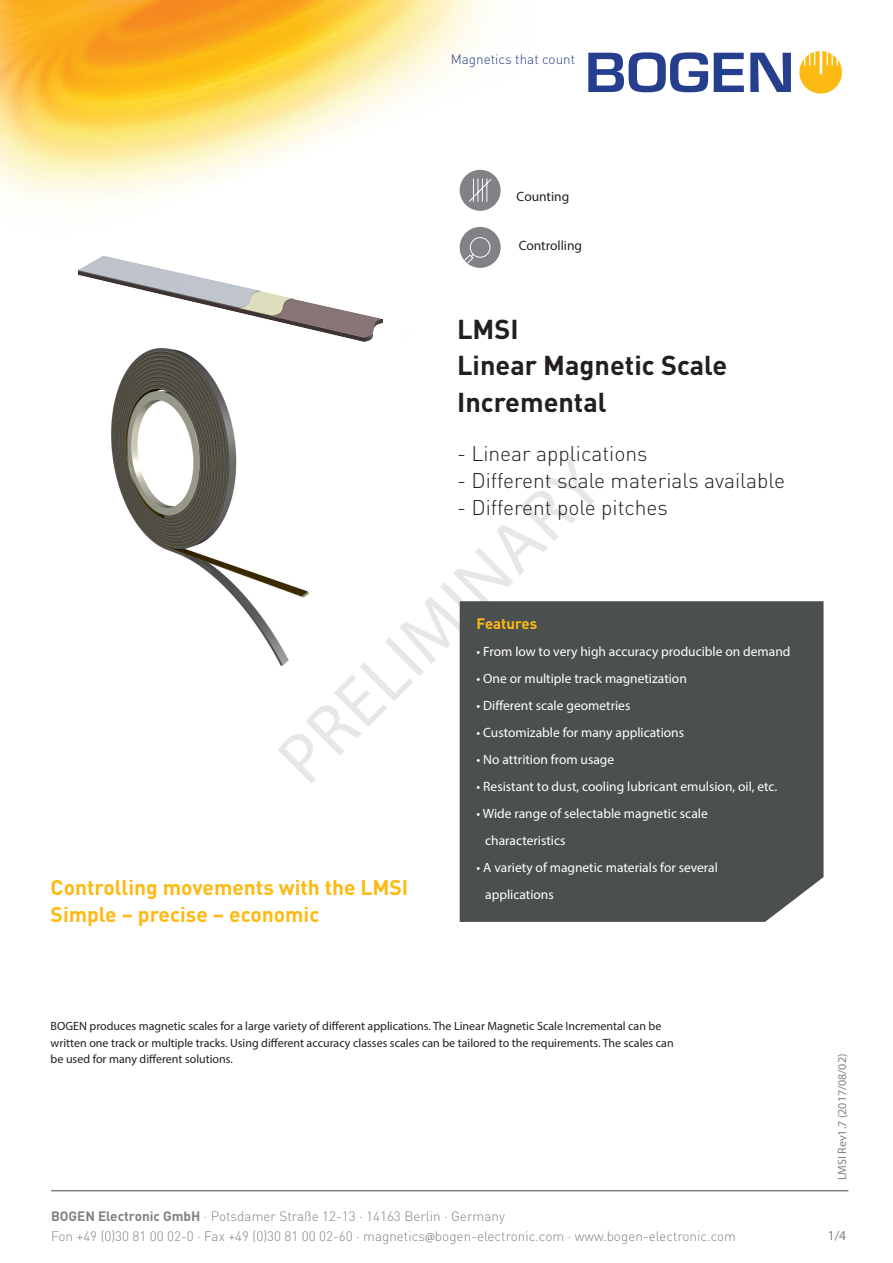
<style>
.page{position:relative;width:893px;height:1263px;background:#fff}
.page>*{position:absolute;margin:0;border:0;box-sizing:border-box;transform-origin:0 0}
.Tabelle{font:72px "Myriad Pro";color:#e6e7e9}
.Tabelle-2{font:700 27px "DIN Pro";color:#231f20}
.t1{font:300 21px "DIN Pro";color:#231f20}
.t2{font:700 21px "DIN Pro";color:#fcba13}
.t3{font:700 15px "DIN Pro";color:#fcba13}
.Features{font:13.5px/27px "Myriad Pro";color:#fff}
.t4{font:300 13.5px/19.5px "DIN Pro";color:#808285}
.Features-2{font:13.5px "Myriad Pro";color:#231f20}
.t5{font:300 13.5px "DIN Pro";color:#253f8e}
.t6{font:13.5px "Myriad Pro";color:#808285}
.Tabelle-3{font:12px/16.5px "Myriad Pro";color:#231f20}
.t7{font:12px "Myriad Pro";color:#808285}
.s1{font-weight:700}
.s2{font-family:"Myriad Pro";font-weight:400}
</style>
<div class="page">
<img style="left:0;top:0;width:500px;height:234px">
<div style="left:799px;top:51px;width:43px;height:43px;background:#fcba13;border-radius:50%"></div>
<svg style="left:804px;top:51px;width:11px;height:14px"></svg>
<hr style="left:820px;top:51px;width:2px;height:23px;background:#fff">
<svg style="left:826px;top:51px;width:12px;height:14px"></svg>
<svg style="left:588px;top:52px;width:203px;height:40px"></svg>
<hr style="left:51px;top:1190px;width:797px;height:1px;background:#808285">
<img style="left:78px;top:256px;width:305px;height:86px">
<div style="left:460px;top:170px;width:41px;height:41px;background:#808285;border-radius:50%"></div>
<svg style="left:469px;top:178px;width:23px;height:24px"></svg>
<div style="left:460px;top:227px;width:41px;height:41px;background:#808285;border-radius:50%"></div>
<svg style="left:460px;top:237px;width:31px;height:31px"></svg>
<div style="left:460px;top:601px;width:364px;height:321px;background:#4c4f50"></div>
<img style="left:111px;top:348px;width:199px;height:318px">
<p class="t5" style="left:451px;top:50px;width:126px">Magnetics that count</p>
<p class="Features-2" style="left:517px;top:188px;width:54px">Counting</p>
<p class="Features-2" style="left:519px;top:237px;width:65px">Controlling</p>
<p class="Tabelle-2" style="left:457px;top:311px;width:63px">LMSI</p>
<p class="Tabelle-2" style="left:457px;top:347px;width:272px">Linear Magnetic Scale</p>
<p class="Tabelle-2" style="left:457px;top:383px;width:151px">Incremental</p>
<p class="t1" style="left:457px;top:439px;width:192px">- Linear applications</p>
<p class="t1" style="left:457px;top:466px;width:329px">- Different scale materials available</p>
<p class="t1" style="left:457px;top:493px;width:212px">- Different pole pitches</p>
<p class="Tabelle" style="left:259px;top:739px;width:423px;rotate:-45deg">PRELIMINARY</p>
<p class="t3" style="left:477px;top:613px;width:62px">Features</p>
<p class="Features" style="left:477px;top:638px;width:315px">• From low to very high accuracy producible on demand</p>
<p class="Features" style="left:477px;top:665px;width:212px">• One or multiple track magnetization</p>
<p class="Features" style="left:477px;top:692px;width:155px">• Different scale geometries</p>
<p class="Features" style="left:477px;top:719px;width:209px">• Customizable for many applications</p>
<p class="Features" style="left:477px;top:746px;width:139px">• No attrition from usage</p>
<p class="Features" style="left:477px;top:773px;width:302px">• Resistant to dust, cooling lubricant emulsion, oil, etc.</p>
<p class="Features" style="left:477px;top:800px;width:233px">• Wide range of selectable magnetic scale</p>
<p class="Features" style="left:485px;top:827px;width:82px">characteristics</p>
<p class="Features" style="left:485px;top:854px;width:234px;text-indent:-9px">• A variety of magnetic materials for several applications</p>
<p class="t2" style="left:51px;top:873px;width:359px">Controlling movements with the LMSI</p>
<p class="t2" style="left:51px;top:900px;width:270px">Simple – precise – economic</p>
<p class="Tabelle-3" style="left:51px;top:1018px;width:624px">BOGEN produces magnetic scales for a large variety of different applications. The Linear Magnetic Scale Incremental can be written one track or multiple tracks. Using different accuracy classes scales can be tailored to the requirements. The scales can be used for many different solutions.</p>
<p class="t4" style="left:51px;top:1206px;width:686px"><span class="s1">BOGEN Electronic GmbH</span> · Potsdamer Straße 12-13 · 14163 Berlin · Germany<br>Fon +49 (0)30 81 00 02-0 · Fax +49 (0)30 81 00 02-60 · magnetics<span class="s2">@</span>bogen-electronic.com · www.bogen-electronic.com</p>
<p class="t7" style="left:835px;top:1180px;width:128px;rotate:-90deg">LMSI Rev1.7 (2017/08/02)</p>
<p class="t6" style="left:828px;top:1227px;width:20px">1/4</p>
</div>
